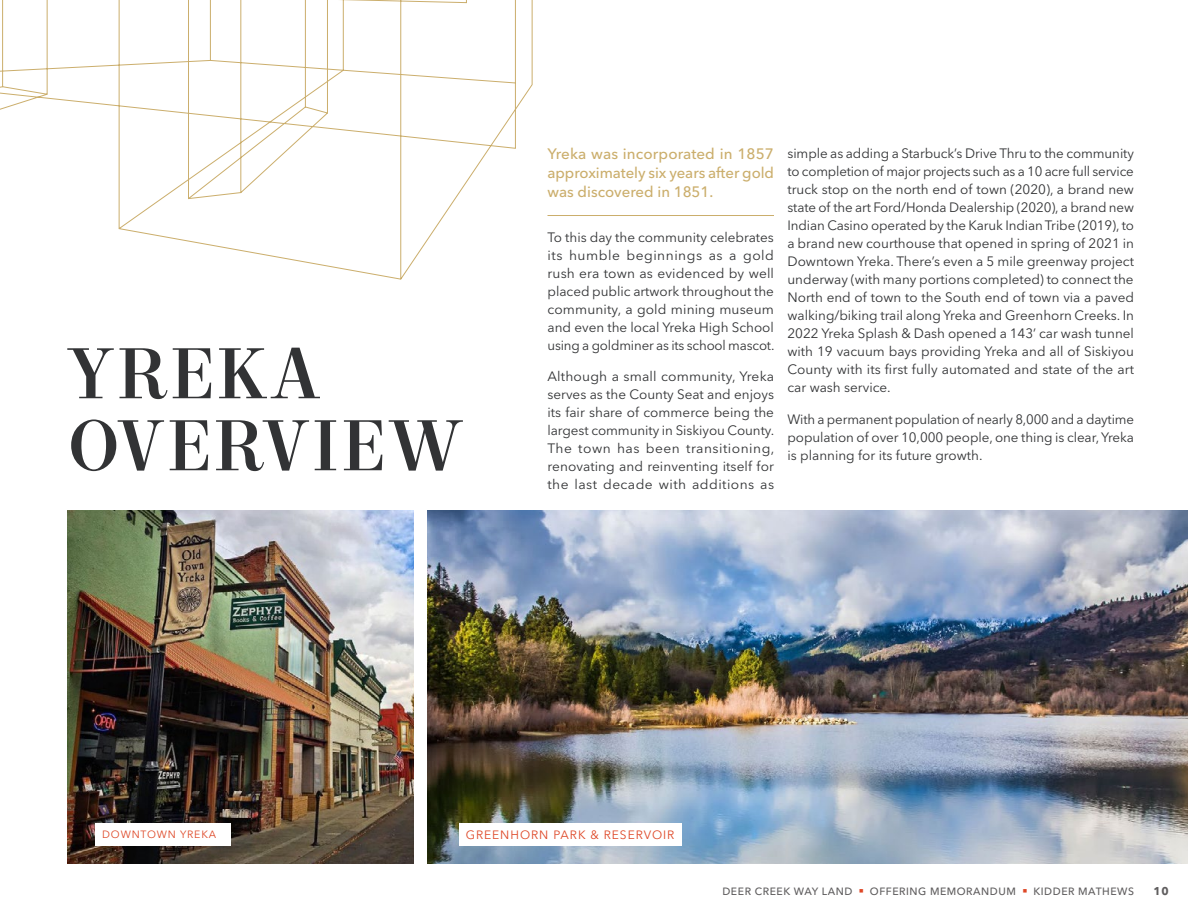
<style>
.page{position:relative;width:1188px;height:918px;background:#fff}
.page>*{position:absolute;margin:0;border:0;box-sizing:border-box;transform-origin:0 0}
.t1{font:500 72px/72px "Mort Modern 09";letter-spacing:.03em;color:#323335}
.t2{font:500 15px/19.2px "Avenir Next LT Pro";letter-spacing:-.005em;color:#cbae6c;text-align:justify}
.t3{font:13.5px/18px "Avenir Next LT Pro";color:#323335;text-align:justify}
.t4{font:12px "Avenir Next LT Pro";letter-spacing:.08em;color:#de4726}
.t5{font:700 11.25px "Avenir Next LT Pro";color:#5f5d5e}
.t6{font:500 10.5px "Avenir Next LT Pro";letter-spacing:.05em;color:#5f5d5e}
.t7{font:10.5px "Avenir Next LT Pro";letter-spacing:.08em;color:#de4726}
.s1{color:#de4726}
</style>
<div class="page">
<hr style="left:548px;top:215px;width:226px;height:1px;background:#cbae6c">
<img style="left:428px;top:511px;width:760px;height:353px">
<img style="left:68px;top:511px;width:346px;height:353px">
<div style="left:95px;top:823px;width:135px;height:23px;background:#fff"></div>
<div style="left:459px;top:823px;width:222px;height:23px;background:#fff"></div>
<svg style="left:0;top:0;width:533px;height:279px"></svg>
<h1 class="t1" style="left:68px;top:341px;width:395px">YREKA<br>OVERVIEW</h1>
<p class="t2" style="left:548px;top:144px;width:228px">Yreka was incorporated in 1857 approximately six years after gold was discovered in 1851.</p>
<p class="t3" style="left:548px;top:228px;width:228px">To this day the community celebrates its humble beginnings as a gold rush era town as evidenced by well placed public artwork throughout the community, a gold mining museum and even the local Yreka High School using a goldminer as its school mascot.</p>
<p class="t3" style="left:548px;top:368px;width:228px">Although a small community, Yreka serves as the County Seat and enjoys its fair share of commerce being the largest community in Siskiyou County.<br>The town has been transitioning, renovating and reinventing itself for the last decade with additions as</p>
<p class="t3" style="left:788px;top:144px;width:348px">simple as adding a Starbuck’s Drive Thru to the community to completion of major projects such as a 10 acre full service truck stop on the north end of town (2020), a brand new state of the art Ford/Honda Dealership (2020), a brand new Indian Casino operated by the Karuk Indian Tribe (2019), to a brand new courthouse that opened in spring of 2021 in Downtown Yreka. There’s even a 5 mile greenway project underway (with many portions completed) to connect the North end of town to the South end of town via a paved walking/biking trail along Yreka and Greenhorn Creeks. In 2022 Yreka Splash &amp; Dash opened a 143’ car wash tunnel with 19 vacuum bays providing Yreka and all of Siskiyou County with its first fully automated and state of the art car wash service.</p>
<p class="t3" style="left:788px;top:410px;width:348px">With a permanent population of nearly 8,000 and a daytime population of over 10,000 people, one thing is clear, Yreka is planning for its future growth.</p>
<p class="t7" style="left:102px;top:828px;width:115px">DOWNTOWN YREKA</p>
<p class="t4" style="left:466px;top:828px;width:210px">GREENHORN PARK &amp; RESERVOIR</p>
<p class="t6" style="left:722px;top:885px;width:413px">DEER CREEK WAY LAND <span class="s1">■</span> OFFERING MEMORANDUM <span class="s1">■</span> KIDDER MATHEWS</p>
<p class="t5" style="left:1154px;top:884px;width:17px">10</p>
</div>
